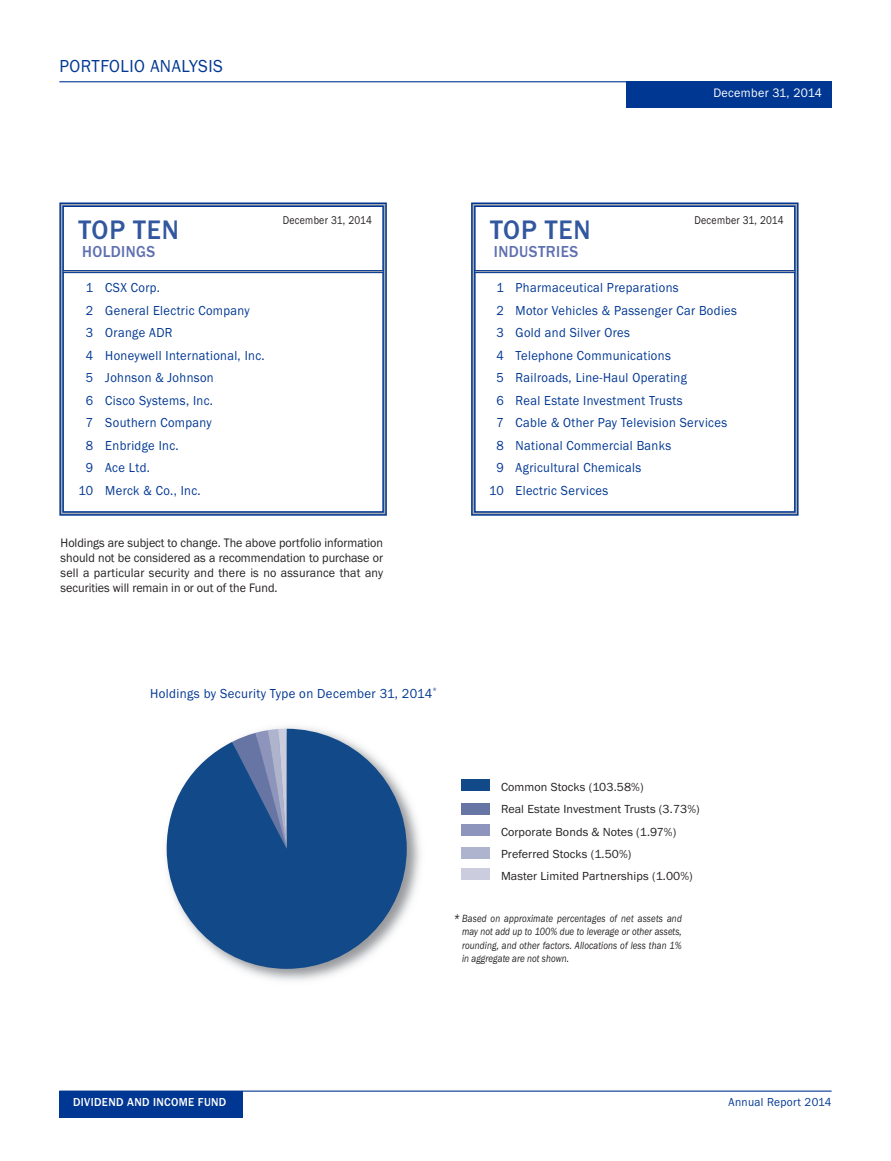
<style>
.page{position:relative;width:891px;height:1161px;background:#fff}
.page>*{position:absolute;margin:0;border:0;box-sizing:border-box;transform-origin:0 0}
.t1{font:500 27.75px "Franklin Gothic";letter-spacing:.03em;color:#31579f;scale:.95 1}
.t2{font:18px "Franklin Gothic";letter-spacing:.03em;color:#003793;scale:.95 1}
.t3{font:500 16.5px "Franklin Gothic";letter-spacing:.03em;color:#5d6faf;scale:.93 1}
.t4{font:13.5px "Franklin Gothic";letter-spacing:.03em;color:#003793;scale:.93 1}
.t5{font:13.5px "Franklin Gothic";letter-spacing:.03em;color:#003793;scale:.95 1}
.t6{font:12.75px/15px "Franklin Gothic";color:#231f20;text-align:justify;scale:.95 1}
.t7{font:12.75px "Franklin Gothic";letter-spacing:.03em;color:#fff;scale:.95 1}
.t8{font:12.15px/22.4px "Franklin Gothic";letter-spacing:.01em;color:#231f20}
.t9{font:500 12px "Franklin Gothic";letter-spacing:.03em;color:#fff;scale:.95 1}
.t10{font:12px "Franklin Gothic";letter-spacing:.03em;color:#003793;scale:.95 1}
.t11{font:11.7px "Franklin Gothic";letter-spacing:.03em;color:#231f20;scale:.85 1}
.t12{font:italic 10.8px/13.5px "Franklin Gothic";letter-spacing:.01em;color:#231f20;text-align:justify;scale:.83 1}
.s1{font-size:13.5px}
</style>
<div class="page">
<hr style="left:59px;top:81px;width:773px;height:1px;background:#003793">
<div style="left:626px;top:82px;width:206px;height:26px;background:#003793"></div>
<div style="left:59px;top:1091px;width:184px;height:27px;background:#003793"></div>
<hr style="left:59px;top:1091px;width:773px;height:1px;background:#003793">
<div style="left:59px;top:202px;width:328px;height:314px;border:2px solid #003793"></div>
<div style="left:62px;top:206px;width:322px;height:307px;border:2px solid #003793"></div>
<hr style="left:64px;top:270px;width:319px;height:3px;background:#a8a9ad">
<hr style="left:63px;top:270px;width:321px;height:1px;background:#003793">
<hr style="left:63px;top:272px;width:321px;height:1px;background:#003793">
<div style="left:461px;top:803px;width:29px;height:11px;background:#6775a5"></div>
<div style="left:461px;top:780px;width:29px;height:11px;background:#124988"></div>
<div style="left:461px;top:847px;width:29px;height:11px;background:#aeb3ce"></div>
<div style="left:461px;top:869px;width:29px;height:11px;background:#cbcddf"></div>
<div style="left:461px;top:825px;width:29px;height:11px;background:#8e95bc"></div>
<img style="left:166px;top:727px;width:255px;height:254px">
<svg style="left:167px;top:729px;width:240px;height:240px;fill:#124988"></svg>
<div style="left:471px;top:202px;width:328px;height:314px;border:2px solid #003793"></div>
<div style="left:474px;top:206px;width:322px;height:307px;border:2px solid #003793"></div>
<hr style="left:475px;top:270px;width:319px;height:3px;background:#a8a9ad">
<hr style="left:474px;top:270px;width:321px;height:1px;background:#003793">
<hr style="left:474px;top:272px;width:321px;height:1px;background:#003793">
<h2 class="t2" style="left:59px;top:55px;width:174px">PORTFOLIO ANALYSIS</h2>
<p class="t7" style="left:713px;top:85px;width:116px">December 31, 2014</p>
<h1 class="t1" style="left:78px;top:214px;width:107px">TOP TEN</h1>
<p class="t3" style="left:82px;top:241px;width:80px">HOLDINGS</p>
<p class="t4" style="left:86px;top:280px;width:81px">1 CSX Corp.</p>
<p class="t4" style="left:86px;top:302px;width:178px">2 General Electric Company</p>
<p class="t4" style="left:86px;top:325px;width:95px">3 Orange ADR</p>
<p class="t4" style="left:86px;top:347px;width:194px">4 Honeywell International, Inc.</p>
<p class="t4" style="left:86px;top:370px;width:139px">5 Johnson &amp; Johnson</p>
<p class="t4" style="left:86px;top:392px;width:138px">6 Cisco Systems, Inc.</p>
<p class="t4" style="left:86px;top:415px;width:137px">7 Southern Company</p>
<p class="t4" style="left:86px;top:437px;width:101px">8 Enbridge Inc.</p>
<p class="t4" style="left:86px;top:460px;width:70px">9 Ace Ltd.</p>
<p class="t4" style="left:79px;top:482px;width:133px">10 Merck &amp; Co., Inc.</p>
<p class="t11" style="left:283px;top:213px;width:106px">December 31, 2014</p>
<p class="t6" style="left:61px;top:535px;width:341px">Holdings are subject to change. The above portfolio information should not be considered as a recommendation to purchase or sell a particular security and there is no assurance that any securities will remain in or out of the Fund.</p>
<p class="t11" style="left:694px;top:213px;width:106px">December 31, 2014</p>
<h1 class="t1" style="left:490px;top:214px;width:107px">TOP TEN</h1>
<p class="t3" style="left:494px;top:241px;width:92px">INDUSTRIES</p>
<p class="t4" style="left:496px;top:280px;width:197px">1 Pharmaceutical Preparations</p>
<p class="t4" style="left:496px;top:302px;width:260px">2 Motor Vehicles &amp; Passenger Car Bodies</p>
<p class="t4" style="left:496px;top:325px;width:145px">3 Gold and Silver Ores</p>
<p class="t4" style="left:496px;top:347px;width:189px">4 Telephone Communications</p>
<p class="t4" style="left:496px;top:370px;width:206px">5 Railroads, Line-Haul Operating</p>
<p class="t4" style="left:496px;top:392px;width:202px">6 Real Estate Investment Trusts</p>
<p class="t4" style="left:496px;top:415px;width:250px">7 Cable &amp; Other Pay Television Services</p>
<p class="t4" style="left:496px;top:437px;width:189px">8 National Commercial Banks</p>
<p class="t4" style="left:496px;top:460px;width:157px">9 Agricultural Chemicals</p>
<p class="t4" style="left:489px;top:482px;width:130px">10 Electric Services</p>
<p class="t5" style="left:150px;top:685px;width:304px">Holdings by Security Type on December 31, 2014<sup>*</sup></p>
<p class="t8" style="left:501px;top:776px;width:200px">Common Stocks (103.58%)<br>Real Estate Investment Trusts (3.73%)<br>Corporate Bonds &amp; Notes (1.97%)<br>Preferred Stocks (1.50%)<br>Master Limited Partnerships (1.00%)</p>
<p class="t12" style="left:462px;top:911px;width:266px;text-indent:-9px"><span class="s1">*</span> Based on approximate percentages of net assets and may not add up to 100% due to leverage or other assets, rounding, and other factors. Allocations of less than 1% in aggregate are not shown.</p>
<p class="t9" style="left:73px;top:1095px;width:163px">DIVIDEND AND INCOME FUND</p>
<p class="t10" style="left:729px;top:1095px;width:110px">Annual Report 2014</p>
</div>
